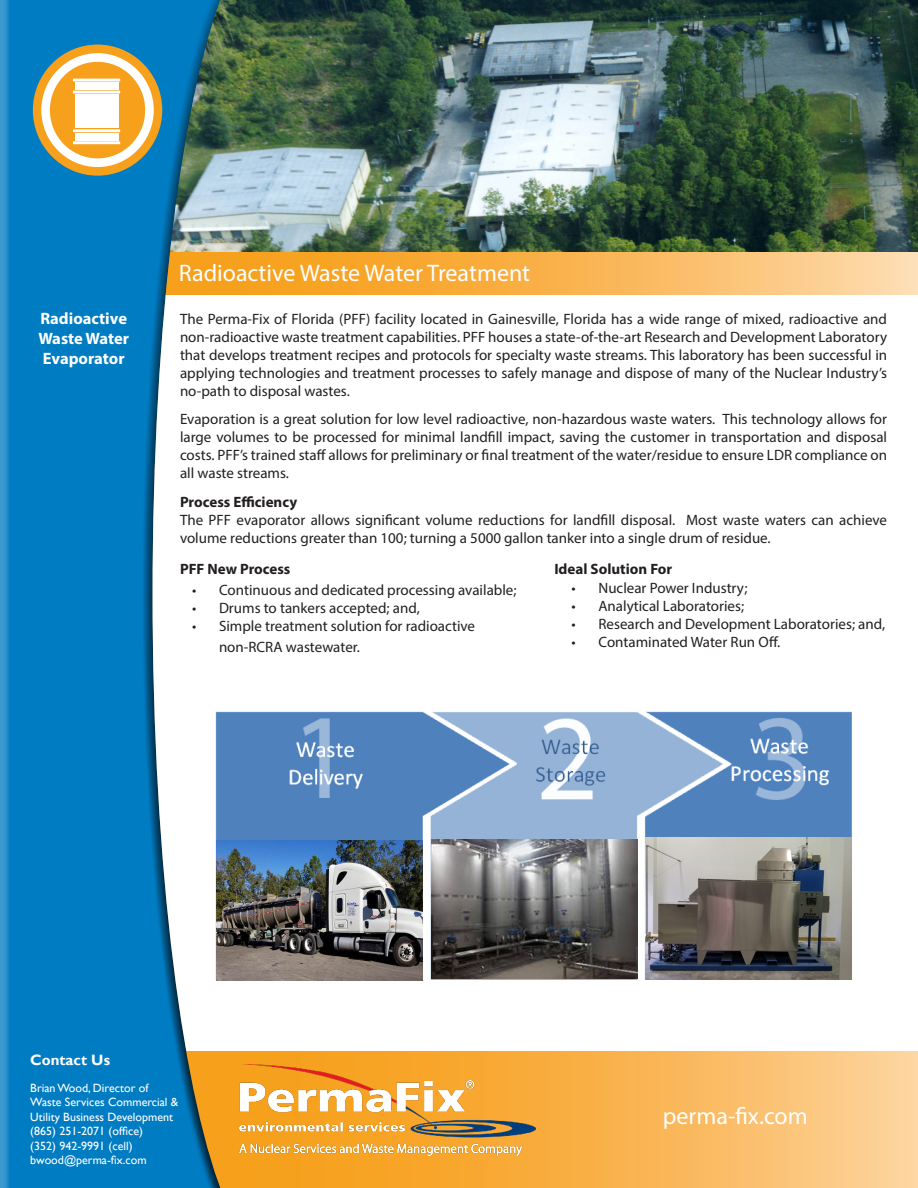
<style>
.page{position:relative;width:918px;height:1188px;background:#fff}
.page>*{position:absolute;margin:0;border:0;box-sizing:border-box;transform-origin:0 0}
.t1{font:24px "Myriad Pro";color:#fff}
.t2{font:700 16.5px "Myriad Pro";color:#fff}
.t3{font:15px/18px "Myriad Pro";color:#231f20;text-align:justify}
.t4{font:700 15px "Myriad Pro";color:#231f20}
.t5{font:700 15px "Gill Sans";color:#fff}
.t6{font:12px "Gill Sans";color:#fff}
</style>
<div class="page">
<img style="left:228px;top:0;width:690px;height:252px">
<svg style="left:228px;top:1052px;width:690px;height:136px;background:#f9b85b"></svg>
<svg style="left:228px;top:252px;width:690px;height:43px;background:#f9b757"></svg>
<div style="left:0;top:0;width:228px;height:1188px;background:#231f20;opacity:.75"></div>
<img style="left:239px;top:1065px;width:297px;height:90px">
<svg style="left:33px;top:45px;width:129px;height:131px"></svg>
<div style="left:50px;top:62px;width:95px;height:96px;background:#f6a01b;border-radius:50%"></div>
<hr style="left:73px;top:79px;width:47px;height:3px;background:#fff">
<div style="left:75px;top:83px;width:43px;height:7px;background:#fff"></div>
<hr style="left:73px;top:91px;width:47px;height:3px;background:#fff">
<hr style="left:73px;top:129px;width:47px;height:3px;background:#fff">
<div style="left:75px;top:133px;width:43px;height:7px;background:#fff"></div>
<hr style="left:73px;top:141px;width:47px;height:3px;background:#fff">
<div style="left:75px;top:95px;width:43px;height:33px;background:#fff"></div>
<img style="left:191px;top:679px;width:661px;height:300px">
<img style="left:217px;top:841px;width:206px;height:140px">
<img style="left:431px;top:840px;width:206px;height:138px">
<img style="left:645px;top:838px;width:206px;height:141px">
<p class="t2" style="left:40px;top:308px;width:88px">Radioactive</p>
<p class="t2" style="left:38px;top:328px;width:92px">Waste Water</p>
<p class="t2" style="left:43px;top:347px;width:83px">Evaporator</p>
<p class="t1" style="left:179px;top:259px;width:353px">Radioactive Waste Water Treatment</p>
<p class="t3" style="left:180px;top:310px;width:709px">The Perma-Fix of Florida (PFF) facility located in Gainesville, Florida has a wide range of mixed, radioactive and non-radioactive waste treatment capabilities. PFF houses a state-of-the-art Research and Development Laboratory that develops treatment recipes and protocols for specialty waste streams. This laboratory has been successful in applying technologies and treatment processes to safely manage and dispose of many of the Nuclear Industry’s no-path to disposal wastes.</p>
<p class="t3" style="left:180px;top:410px;width:709px">Evaporation is a great solution for low level radioactive, non-hazardous waste waters. This technology allows for large volumes to be processed for minimal landfill impact, saving the customer in transportation and disposal costs. PFF’s trained staff allows for preliminary or final treatment of the water/residue to ensure LDR compliance on all waste streams.</p>
<p class="t4" style="left:180px;top:492px;width:119px">Process Efficiency</p>
<p class="t3" style="left:180px;top:511px;width:709px">The PFF evaporator allows significant volume reductions for landfill disposal. Most waste waters can achieve volume reductions greater than 100; turning a 5000 gallon tanker into a single drum of residue.</p>
<p class="t4" style="left:180px;top:559px;width:112px">PFF New Process</p>
<p class="t4" style="left:554px;top:559px;width:119px">Ideal Solution For</p>
<p class="t3" style="left:192px;top:580px;width:326px">• Continuous and dedicated processing available;</p>
<p class="t3" style="left:192px;top:598px;width:229px">• Drums to tankers accepted; and,</p>
<p class="t3" style="left:219px;top:615px;width:258px;line-height:21.6px;text-indent:-27px">• Simple treatment solution for radioactive non-RCRA wastewater.</p>
<p class="t3" style="left:572px;top:579px;width:177px">• Nuclear Power Industry;</p>
<p class="t3" style="left:572px;top:597px;width:174px">• Analytical Laboratories;</p>
<p class="t3" style="left:572px;top:615px;width:315px">• Research and Development Laboratories; and,</p>
<p class="t3" style="left:572px;top:633px;width:210px">• Contaminated Water Run Off.</p>
<p class="t5" style="left:30px;top:1051px;width:81px">Contact Us</p>
<p class="t6" style="left:30px;top:1081px;width:120px">Brian Wood, Director of</p>
<p class="t6" style="left:30px;top:1095px;width:150px">Waste Services Commercial &amp;</p>
<p class="t6" style="left:30px;top:1110px;width:144px">Utility Business Development</p>
<p class="t6" style="left:30px;top:1124px;width:114px">(865) 251-2071 (office)</p>
<p class="t6" style="left:30px;top:1139px;width:104px">(352) 942-9991 (cell)</p>
<p class="t6" style="left:30px;top:1153px;width:118px">bwood@perma-fix.com</p>
<p class="t1" style="left:663px;top:1101px;width:147px">perma-fix.com</p>
</div>
